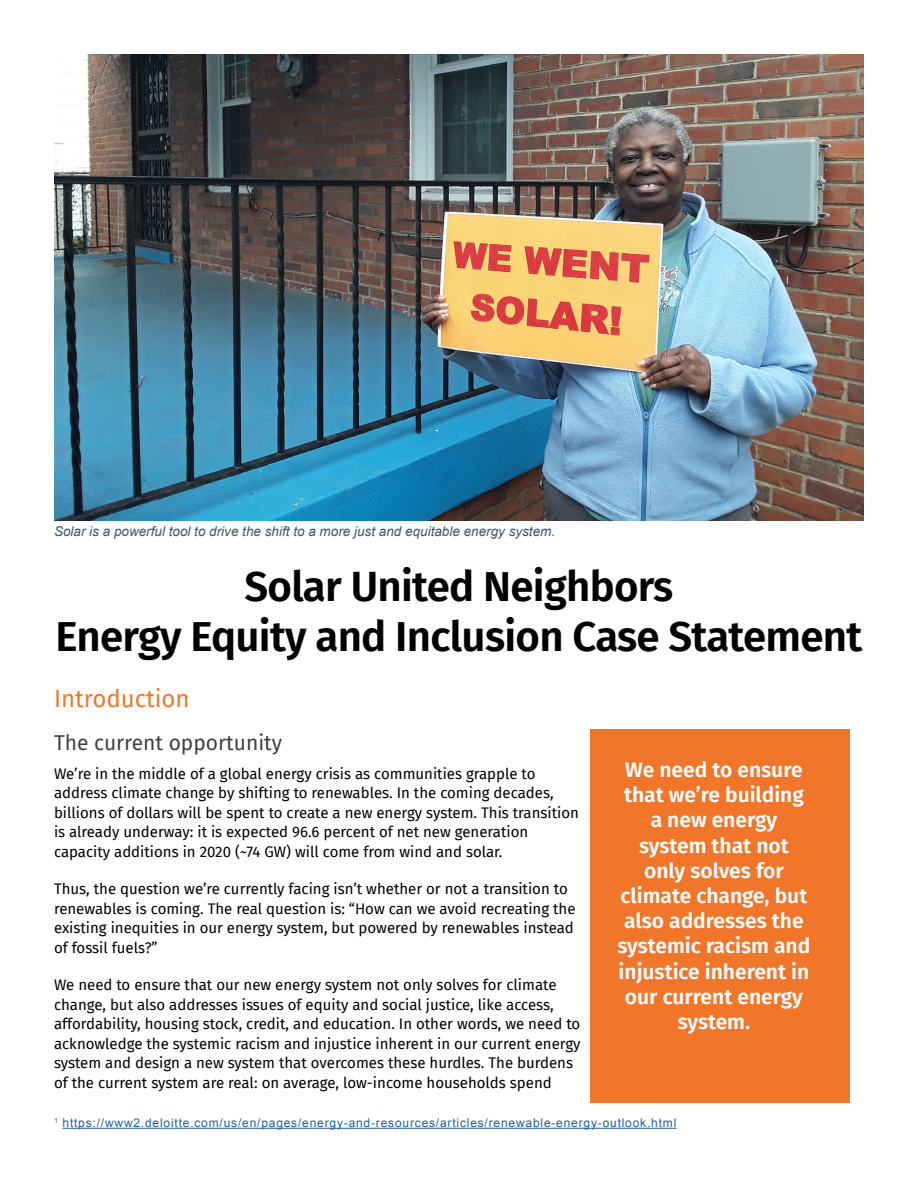
<style>
.page{position:relative;width:918px;height:1188px;background:#fff}
.page>*{position:absolute;margin:0;border:0;box-sizing:border-box;transform-origin:0 0}
.t1{font:600 42px "Fira Sans";letter-spacing:-.015em;color:#000}
.big_orange_heading{font:24px "Fira Sans";color:#f2762a}
.Pull_quote{font:600 21px/25.2px "Fira Sans";color:#fff;text-align:center}
.Gray_heading{font:21px "Fira Sans";color:#404040}
.body_oddy_oddy{font:15px/19.5px "Fira Sans";color:#000}
.t2{font:italic 13.5px "Arial";color:#44546a}
.Subtitle{font:12px "Arial";letter-spacing:.07em;color:#215e9e}
</style>
<div class="page">
<img style="left:54px;top:54px;width:810px;height:466px">
<div style="left:590px;top:729px;width:259px;height:373px;background:#f2762a"></div>
<hr style="left:63px;top:1128px;width:613px;height:1px;background:#215e9e">
<p class="t2" style="left:54px;top:522px;width:503px">Solar is a powerful tool to drive the shift to a more just and equitable energy system.</p>
<p class="t1" style="left:245px;top:552px;width:430px">Solar United Neighbors</p>
<p class="t1" style="left:56px;top:602px;width:808px">Energy Equity and Inclusion Case Statement</p>
<p class="big_orange_heading" style="left:54px;top:681px;width:137px">Introduction</p>
<p class="Gray_heading" style="left:54px;top:727px;width:230px">The current opportunity</p>
<p class="body_oddy_oddy" style="left:54px;top:763px;width:526px">We’re in the middle of a global energy crisis as communities grapple to address climate change by shifting to renewables. In the coming decades, billions of dollars will be spent to create a new energy system. This transition is already underway: it is expected 96.6 percent of net new generation capacity additions in 2020 (~74 GW) will come from wind and solar.</p>
<p class="body_oddy_oddy" style="left:54px;top:879px;width:523px">Thus, the question we’re currently facing isn’t whether or not a transition to renewables is coming. The real question is: “How can we avoid recreating the existing inequities in our energy system, but powered by renewables instead of fossil fuels?”</p>
<p class="body_oddy_oddy" style="left:54px;top:975px;width:528px">We need to ensure that our new energy system not only solves for climate change, but also addresses issues of equity and social justice, like access, affordability, housing stock, credit, and education. In other words, we need to acknowledge the systemic racism and injustice inherent in our current energy system and design a new system that overcomes these hurdles. The burdens of the current system are real: on average, low-income households spend</p>
<p class="Pull_quote" style="left:618px;top:756px;width:194px">We need to ensure that we’re building a new energy system that not only solves for climate change, but also addresses the systemic racism and injustice inherent in our current energy system.</p>
<p class="Subtitle" style="left:54px;top:1115px;width:624px"><sup>1</sup> https://www2.deloitte.com/us/en/pages/energy-and-resources/articles/renewable-energy-outlook.html</p>
</div>
